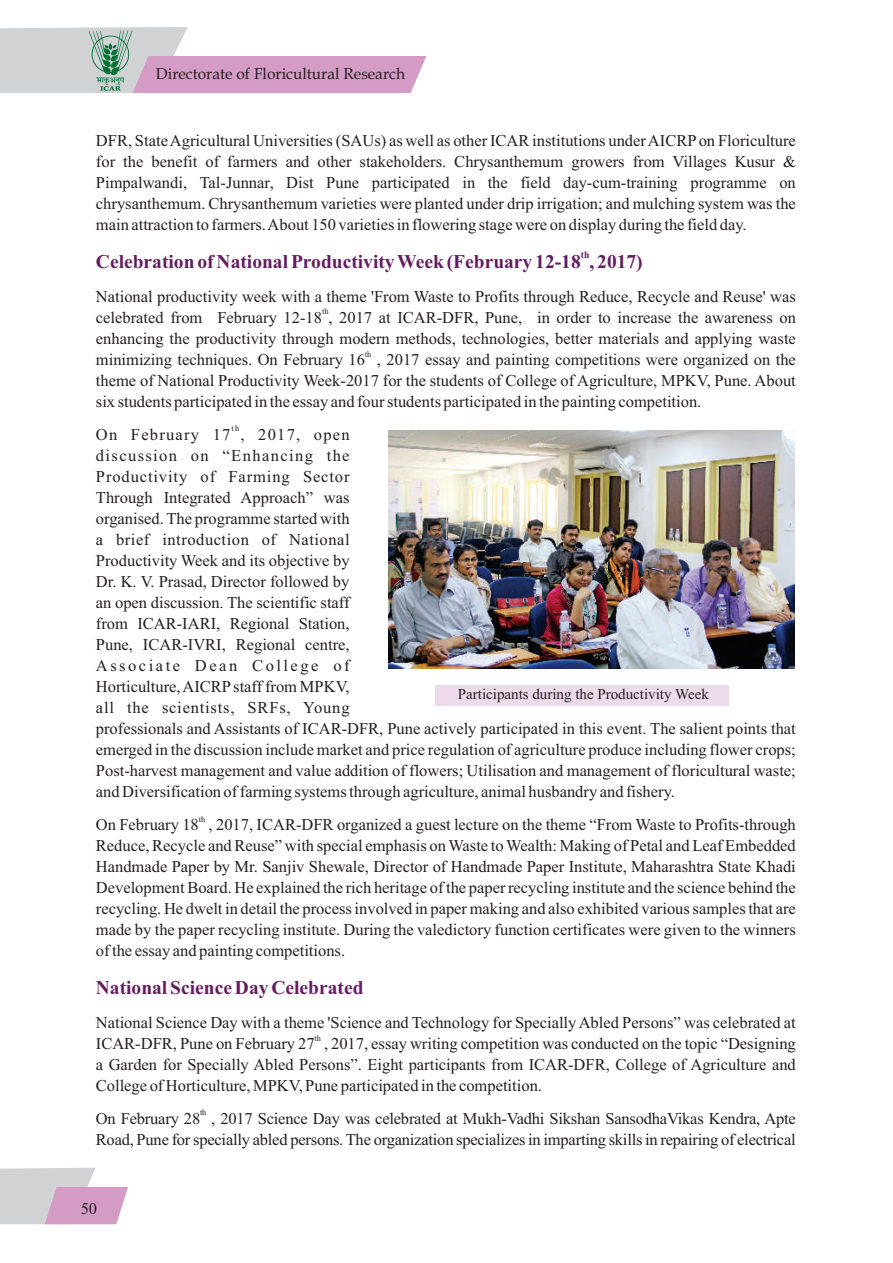
<style>
.page{position:relative;width:893px;height:1263px;background:#fff}
.page>*{position:absolute;margin:0;border:0;box-sizing:border-box;transform-origin:0 0}
.t1{font:700 19.5px "Times New Roman";color:#641c61}
.t2{font:16.5px/21px "Times New Roman";color:#231f20;text-align:justify}
.t3{font:15.75px "Book Antiqua";color:#231f20}
.t4{font:15px "Times New Roman";color:#231f20}
.t5{font:700 9.75px "Times New Roman";color:#641c61}
.t6{font:8.25px "Times New Roman";color:#231f20}
</style>
<div class="page">
<svg style="left:0;top:1168px;width:128px;height:56px;background:#d8c3d4"></svg>
<svg style="left:0;top:27px;width:426px;height:66px"></svg>
<div style="left:436px;top:685px;width:293px;height:20px;background:#eddaea"></div>
<img style="left:388px;top:430px;width:407px;height:239px">
<p class="t3" style="left:156px;top:67px;width:251px">Directorate of Floricultural Research</p>
<p class="t2" style="left:96px;top:131px;width:701px">DFR, State Agricultural Universities (SAUs) as well as other ICAR institutions under AICRPon Floriculture for the benefit of farmers and other stakeholders. Chrysanthemum growers from Villages Kusur &amp; Pimpalwandi, Tal-Junnar, Dist Pune participated in the field day-cum-training programme on chrysanthemum. Chrysanthemum varieties were planted under drip irrigation; and mulching system was the main attraction to farmers. About 150 varieties in flowering stage were on display during the field day.</p>
<p class="t5" style="left:581px;top:251px;width:10px">th</p>
<p class="t1" style="left:96px;top:254px;width:548px">Celebration of National Productivity Week (February 12-18 , 2017)</p>
<p class="t2" style="left:96px;top:287px;width:701px">National productivity week with a theme 'From Waste to Profits through Reduce, Recycle and Reuse' was</p>
<p class="t6" style="left:322px;top:309px;width:8px">th</p>
<p class="t2" style="left:96px;top:308px;width:701px">celebrated from February 12-18 , 2017 at ICAR-DFR, Pune, in order to increase the awareness on enhancing the productivity through modern methods, technologies, better materials and applying waste</p>
<p class="t6" style="left:365px;top:351px;width:8px">th</p>
<p class="t2" style="left:96px;top:350px;width:701px">minimizing techniques. On February 16 , 2017 essay and painting competitions were organized on the theme of National Productivity Week-2017 for the students of College of Agriculture, MPKV, Pune. About six students participated in the essay and four students participated in the painting competition.</p>
<p class="t6" style="left:232px;top:426px;width:9px">th</p>
<p class="t2" style="left:96px;top:425px;width:701px;text-align:left">On February 17 , 2017, open<br>discussion on “Enhancing the<br>Productivity of Farming Sector<br>Through Integrated Approach” was<br>organised. The programme started with<br>a brief introduction of National<br>Productivity Week and its objective by<br>Dr. K. V. Prasad, Director followed by<br>an open discussion. The scientific staff<br>from ICAR-IARI, Regional Station,<br>Pune, ICAR-IVRI, Regional centre,<br>Associate Dean College of<br>Horticulture, AICRPstaff from MPKV,<br>all the scientists, SRFs, Young<br>professionals and Assistants of ICAR-DFR, Pune actively participated in this event. The salient points that emerged in the discussion include market and price regulation of agriculture produce including flower crops; Post-harvest management and value addition of flowers; Utilisation and management of floricultural waste; and Diversification of farming systems through agriculture, animal husbandry and fishery.</p>
<p class="t6" style="left:199px;top:816px;width:8px">th</p>
<p class="t2" style="left:96px;top:815px;width:701px">On February 18 , 2017, ICAR-DFR organized a guest lecture on the theme “From Waste to Profits-through Reduce, Recycle and Reuse” with special emphasis on Waste to Wealth: Making of Petal and Leaf Embedded Handmade Paper by Mr. Sanjiv Shewale, Director of Handmade Paper Institute, Maharashtra State Khadi Development Board. He explained the rich heritage of the paper recycling institute and the science behind the recycling. He dwelt in detail the process involved in paper making and also exhibited various samples that are made by the paper recycling institute. During the valedictory function certificates were given to the winners of the essay and painting competitions.</p>
<p class="t1" style="left:96px;top:980px;width:269px">National Science Day Celebrated</p>
<p class="t2" style="left:96px;top:1013px;width:701px">National Science Day with a theme 'Science and Technology for Specially Abled Persons” was celebrated at</p>
<p class="t6" style="left:315px;top:1035px;width:8px">th</p>
<p class="t2" style="left:96px;top:1034px;width:701px">ICAR-DFR, Pune on February 27 , 2017, essay writing competition was conducted on the topic “Designing a Garden for Specially Abled Persons”. Eight participants from ICAR-DFR, College of Agriculture and College of Horticulture, MPKV, Pune participated in the competition.</p>
<p class="t6" style="left:200px;top:1110px;width:8px">th</p>
<p class="t2" style="left:96px;top:1109px;width:701px">On February 28 , 2017 Science Day was celebrated at Mukh-Vadhi Sikshan SansodhaVikas Kendra, Apte<br>Road, Pune for specially abled persons. The organization specializes in imparting skills in repairing of electrical</p>
<p class="t4" style="left:458px;top:689px;width:252px">Participants during the Productivity Week</p>
<p class="t2" style="left:81px;top:1199px;width:18px">50</p>
</div>
